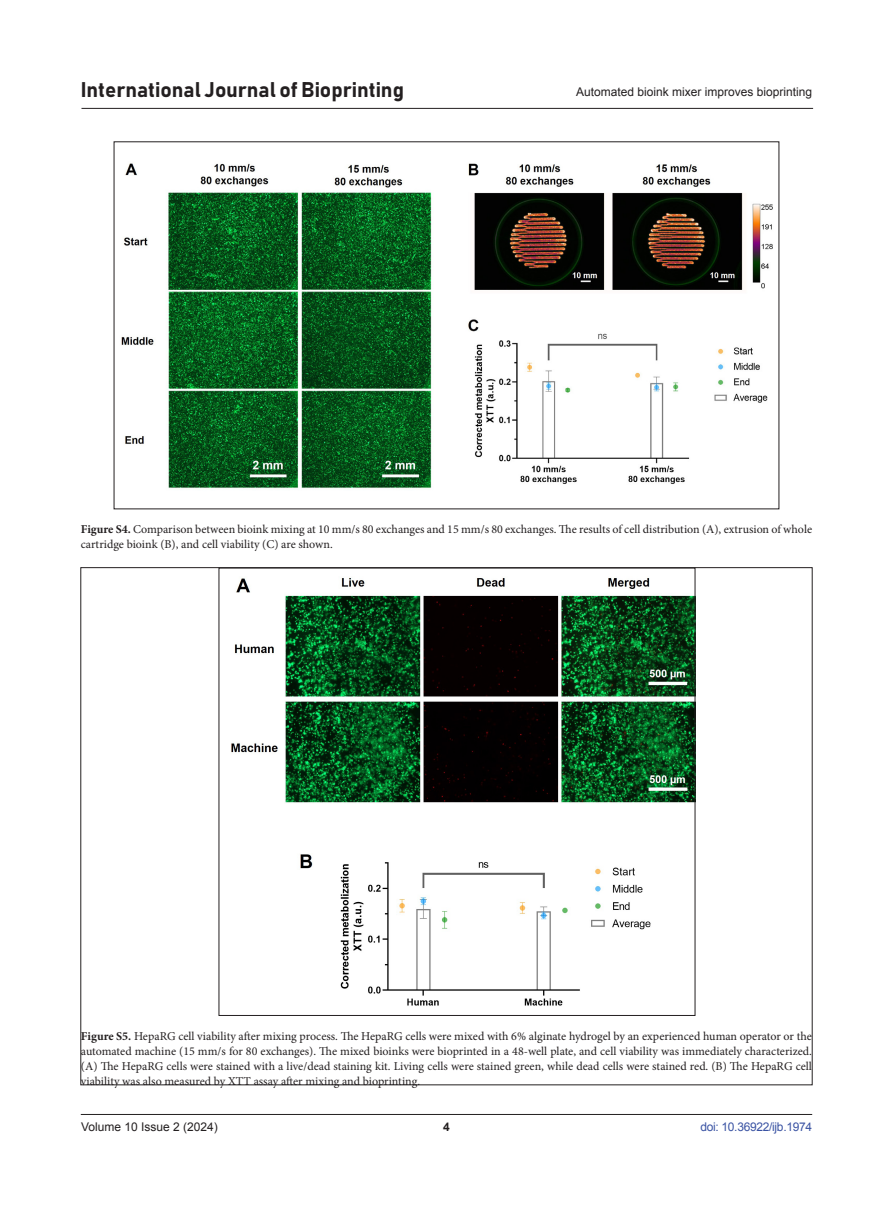
<style>
.page{position:relative;width:893px;height:1212px;background:#fff}
.page>*{position:absolute;margin:0;border:0;box-sizing:border-box;transform-origin:0 0}
.t1{font:21px "Bahnschrift";color:#231f20}
.figLends{font:12px/15px "Minion Pro";color:#231f20}
.t2{font:12px "Arial";color:#231f20}
.t3{font:12px "Arial";letter-spacing:-.025em;color:#3a53a3}
.t4{font:700 12px "Arial";color:#231f20}
.s1{font-weight:700}
</style>
<div class="page">
<hr style="left:81px;top:1114px;width:731px;height:1px;background:#231f20">
<hr style="left:81px;top:108px;width:732px;height:1px;background:#231f20">
<img style="left:121px;top:163px;width:652px;height:325px">
<img style="left:231px;top:577px;width:462px;height:429px">
<h1 class="t1" style="left:81px;top:77px;width:325px">International Journal of Bioprinting</h1>
<p class="t2" style="left:576px;top:84px;width:238px">Automated bioink mixer improves bioprinting</p>
<p class="figLends" style="left:81px;top:522px;width:733px"><span class="s1">Figure S4.</span> Comparison between bioink mixing at 10 mm/s 80 exchanges and 15 mm/s 80 exchanges. The results of cell distribution (A), extrusion of whole cartridge bioink (B), and cell viability (C) are shown.</p>
<p class="figLends" style="left:81px;top:1028px;width:732px;text-align:justify"><span class="s1">Figure S5.</span> HepaRG cell viability after mixing process. The HepaRG cells were mixed with 6% alginate hydrogel by an experienced human operator or the automated machine (15 mm/s for 80 exchanges). The mixed bioinks were bioprinted in a 48-well plate, and cell viability was immediately characterized. (A) The HepaRG cells were stained with a live/dead staining kit. Living cells were stained green, while dead cells were stained red. (B) The HepaRG cell viability was also measured by XTT assay after mixing and bioprinting.</p>
<p class="t2" style="left:81px;top:1119px;width:138px">Volume 10 Issue 2 (2024)</p>
<p class="t4" style="left:443px;top:1119px;width:8px">4</p>
<p class="t3" style="left:700px;top:1119px;width:113px">doi: 10.36922/ijb.1974</p>
</div>
